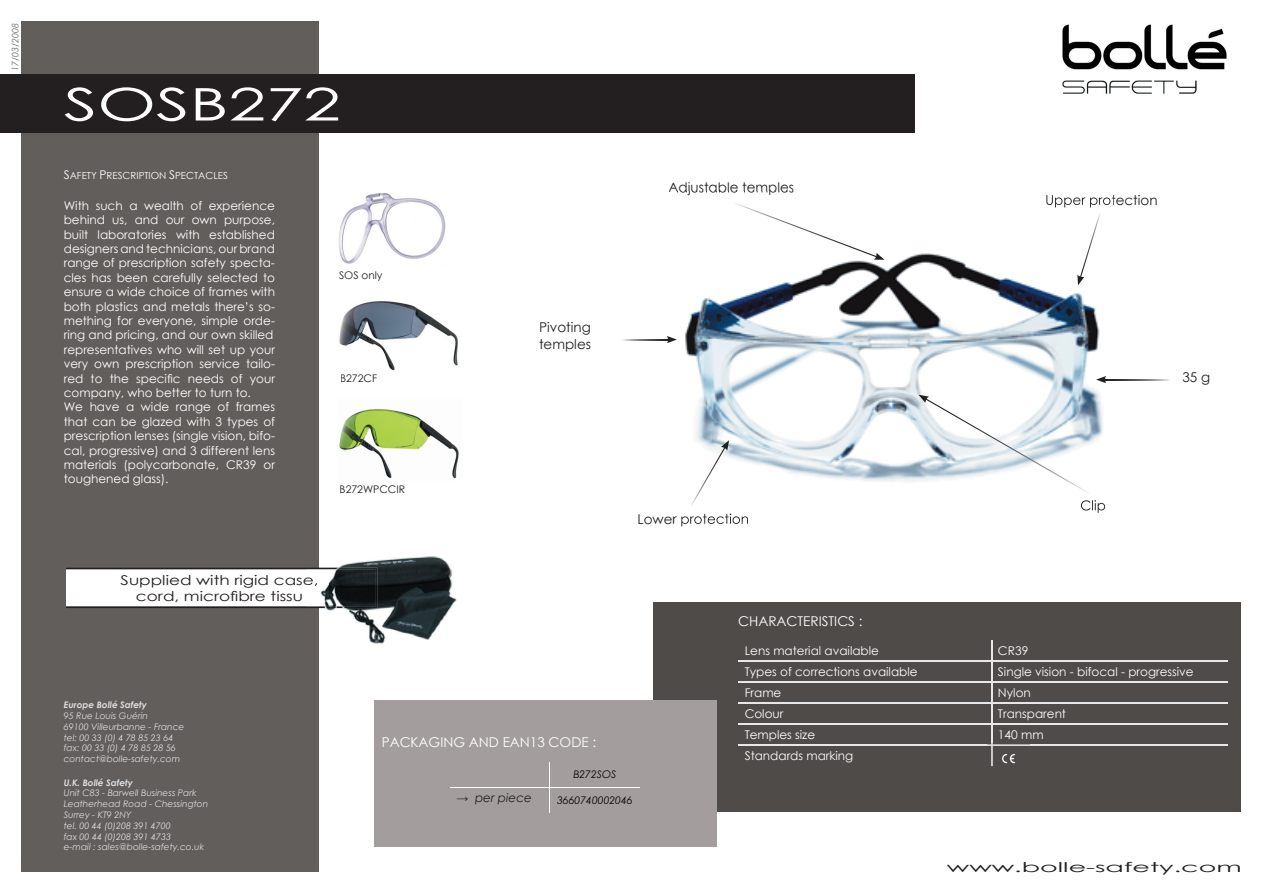
<style>
.page{position:relative;width:1263px;height:893px;background:#fff}
.page>*{position:absolute;margin:0;border:0;box-sizing:border-box;transform-origin:0 0}
.t1{font:45px "Century Gothic";color:#fff;scale:1.5 1}
.t2{font:13.5px/16.2px "Century Gothic";color:#231f20;text-align:center;scale:1.25 1}
.t3{font:13.5px "Century Gothic";color:#fff}
.t4{font:13.5px/16.2px "Century Gothic";color:#231f20}
.t5{font:13.5px "Century Gothic";color:#231f20;scale:2 1}
.t6{font:12px/14.4px "Century Gothic";color:#fff}
.t7{font:italic 12px "Century Gothic";color:#231f20}
.t8{font:10.5px "Century Gothic";color:#231f20}
.t9{font:italic 10.5px "Century Gothic";color:#0a0506}
.t10{font:9.75px "Century Gothic";color:#fff}
.t11{font:italic 9px/10.8px "Century Gothic";color:#dcdddf}
.t12{font:italic 700 9px "Century Gothic";color:#dcdddf}
.t13{font:italic 9px "Century Gothic";color:#6c6d70}
.s1{font-size:12px}
</style>
<div class="page">
<div style="left:21px;top:21px;width:298px;height:851px;background:#625e5b"></div>
<div style="left:0;top:74px;width:914px;height:59px;background:#231f20"></div>
<img style="left:338px;top:193px;width:108px;height:71px">
<img style="left:339px;top:301px;width:119px;height:70px">
<img style="left:339px;top:409px;width:120px;height:70px">
<img style="left:681px;top:195px;width:431px;height:332px">
<svg style="left:1106px;top:379px;width:64px;height:1px"></svg>
<svg style="left:1096px;top:376px;width:10px;height:7px"></svg>
<svg style="left:1077px;top:212px;width:24px;height:73px"></svg>
<svg style="left:690px;top:440px;width:39px;height:66px"></svg>
<svg style="left:918px;top:395px;width:172px;height:99px"></svg>
<svg style="left:733px;top:202px;width:151px;height:58px"></svg>
<svg style="left:623px;top:339px;width:44px;height:1px"></svg>
<svg style="left:667px;top:336px;width:10px;height:7px"></svg>
<img style="left:1062px;top:24px;width:165px;height:70px">
<div style="left:653px;top:603px;width:588px;height:209px;background:#4e4b49"></div>
<hr style="left:739px;top:661px;width:253px;height:1px;background:#e6e7e9">
<hr style="left:992px;top:661px;width:236px;height:1px;background:#e6e7e9">
<hr style="left:739px;top:682px;width:253px;height:1px;background:#e6e7e9">
<hr style="left:992px;top:682px;width:236px;height:1px;background:#e6e7e9">
<hr style="left:739px;top:703px;width:253px;height:1px;background:#e6e7e9">
<hr style="left:992px;top:703px;width:236px;height:1px;background:#e6e7e9">
<hr style="left:739px;top:724px;width:253px;height:1px;background:#e6e7e9">
<hr style="left:992px;top:724px;width:236px;height:1px;background:#e6e7e9">
<hr style="left:739px;top:745px;width:253px;height:1px;background:#e6e7e9">
<hr style="left:992px;top:745px;width:236px;height:1px;background:#e6e7e9">
<img style="left:991px;top:743px;width:39px;height:24px">
<img style="left:992px;top:745px;width:38px;height:1px">
<svg style="left:987px;top:640px;width:5px;height:126px"></svg>
<img style="left:1046px;top:195px;width:66px;height:12px">
<img style="left:673px;top:514px;width:75px;height:12px">
<div style="left:374px;top:701px;width:342px;height:146px;background:#a39e9d"></div>
<hr style="left:450px;top:787px;width:99px;height:1px;background:#fff">
<hr style="left:549px;top:787px;width:91px;height:1px;background:#fff">
<svg style="left:549px;top:762px;width:1px;height:50px"></svg>
<img style="left:1081px;top:500px;width:24px;height:13px">
<img style="left:676px;top:191px;width:118px;height:4px">
<img style="left:306px;top:556px;width:151px;height:88px">
<svg style="left:66px;top:568px;width:240px;height:40px;background:#eee"></svg>
<img style="left:306px;top:568px;width:71px;height:40px">
<p class="t13" style="left:9px;top:71px;width:49px;rotate:-90deg">17/03/2008</p>
<h1 class="t1" style="left:64px;top:73px;width:186px">SOSB272</h1>
<p class="t10" style="left:64px;top:169px;width:166px"><span class="s1">S</span>AFETY <span class="s1">P</span>RESCRIPTION <span class="s1">S</span>PECTACLES</p>
<p class="t6" style="left:64px;top:198px;width:213px">With such a wealth of experience behind us, and our own purpose, built laboratories with established designers and technicians, our brand range of prescription safety specta&shy;cles has been carefully selected to ensure a wide choice of frames with both plastics and metals there’s so&shy;mething for everyone, simple orde&shy;ring and pricing, and our own skilled representatives who will set up your very own prescription service tailo&shy;red to the specific needs of your company, who better to turn to.<br>We have a wide range of frames that can be glazed with 3 types of prescription lenses (single vision, bifo&shy;cal, progressive) and 3 different lens materials (polycarbonate, CR39 or toughened glass).</p>
<p class="t8" style="left:339px;top:268px;width:45px">SOS only</p>
<p class="t4" style="left:539px;top:319px;width:53px">Pivoting temples</p>
<p class="t4" style="left:669px;top:179px;width:127px">Adjustable temples</p>
<p class="t8" style="left:340px;top:371px;width:39px">B272CF</p>
<p class="t4" style="left:1182px;top:369px;width:29px">35 g</p>
<p class="t8" style="left:340px;top:482px;width:67px">B272WPCCIR</p>
<p class="t2" style="left:121px;top:572px;width:160px">Supplied with rigid case, cord, microfibre tissu</p>
<p class="t12" style="left:64px;top:698px;width:85px">Europe Bollé Safety</p>
<p class="t11" style="left:64px;top:710px;width:122px">95 Rue Louis Guérin<br>69100 Villeurbanne - France tel: 00 33 (0) 4 78 85 23 64 fax: 00 33 (0) 4 78 85 28 56 contact@bolle-safety.com</p>
<p class="t12" style="left:64px;top:775px;width:71px">U.K. Bollé Safety</p>
<p class="t11" style="left:64px;top:788px;width:146px">Unit C83 - Barwell Business Park<br>Leatherhead Road - Chessington<br>Surrey - KT9 2NY<br>tel. 00 44 (0)208 391 4700<br>fax 00 44 (0)208 391 4733<br>e-mail : sales@bolle-safety.co.uk</p>
<p class="t3" style="left:382px;top:733px;width:216px">PACKAGING AND EAN13 CODE :</p>
<p class="t9" style="left:573px;top:767px;width:45px">B272SOS</p>
<p class="t7" style="left:456px;top:789px;width:77px">→ per piece</p>
<p class="t9" style="left:557px;top:793px;width:77px">3660740002046</p>
<p class="t3" style="left:738px;top:611px;width:126px">CHARACTERISTICS :</p>
<p class="t6" style="left:745px;top:643px;width:136px">Lens material available</p>
<p class="t6" style="left:998px;top:643px;width:32px">CR39</p>
<p class="t6" style="left:745px;top:664px;width:174px">Types of corrections available</p>
<p class="t6" style="left:998px;top:664px;width:197px">Single vision - bifocal - progressive</p>
<p class="t6" style="left:745px;top:685px;width:38px">Frame</p>
<p class="t6" style="left:998px;top:685px;width:34px">Nylon</p>
<p class="t6" style="left:745px;top:706px;width:40px">Colour</p>
<p class="t6" style="left:998px;top:706px;width:70px">Transparent</p>
<p class="t6" style="left:745px;top:727px;width:72px">Temples size</p>
<p class="t6" style="left:998px;top:727px;width:47px">140 mm</p>
<p class="t6" style="left:745px;top:748px;width:110px">Standards marking</p>
<p class="t5" style="left:947px;top:857px;width:149px">www.bolle-safety.com</p>
</div>
